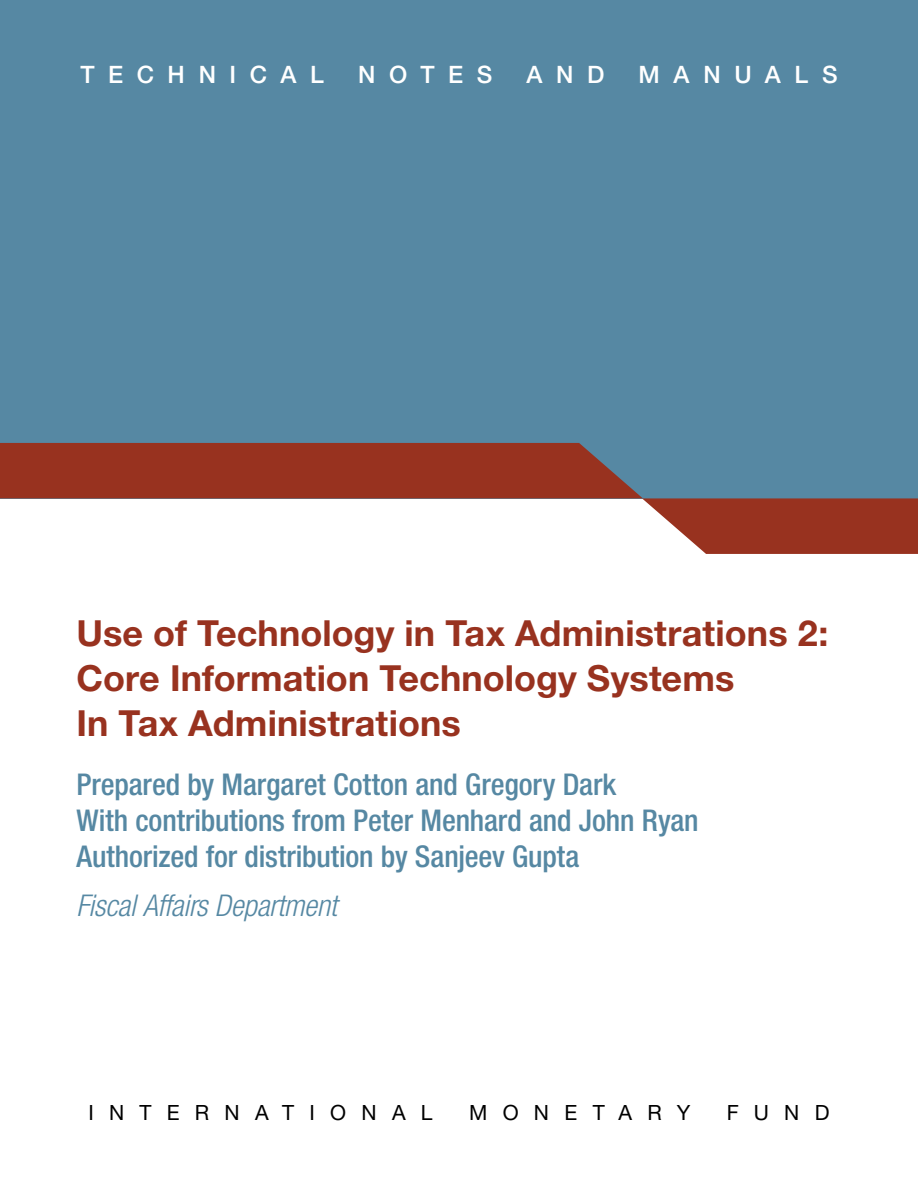
<style>
.page{position:relative;width:918px;height:1188px;background:#fff}
.page>*{position:absolute;margin:0;border:0;box-sizing:border-box;transform-origin:0 0}
.t1{font:700 36px/45px "Helvetica Neue LT Std";color:#98321f}
.t2{font:500 condensed 30px/36px "Helvetica Neue LT Std";letter-spacing:-.005em;color:#5688a3}
.t3{font:italic 300 condensed 30px "Helvetica Neue LT Std";letter-spacing:-.01em;color:#5688a3}
.t4{font:500 24px "Helvetica Neue LT Std";letter-spacing:.57em;color:#fff}
.t5{font:21px "Helvetica Neue LT Std";letter-spacing:.725em;color:#000}
</style>
<div class="page">
<div style="left:0;top:0;width:918px;height:499px;background:#5688a3"></div>
<svg style="left:0;top:443px;width:918px;height:111px"></svg>
<p class="t4" style="left:80px;top:60px;width:245px">TECHNICAL</p>
<p class="t4" style="left:358px;top:60px;width:136px">NOTES</p>
<p class="t4" style="left:526px;top:60px;width:80px">AND</p>
<p class="t4" style="left:638px;top:60px;width:201px">MANUALS</p>
<p class="t1" style="left:76px;top:610px;width:753px">Use of Technology in Tax Administrations 2:<br>Core Information Technology Systems<br>In Tax Administrations</p>
<p class="t2" style="left:76px;top:766px;width:624px">Prepared by Margaret Cotton and Gregory Dark<br>With contributions from Peter Menhard and John Ryan<br>Authorized for distribution by Sanjeev Gupta</p>
<p class="t3" style="left:76px;top:889px;width:262px">Fiscal Affairs Department</p>
<p class="t5" style="left:88px;top:1100px;width:346px">INTERNATIONAL</p>
<p class="t5" style="left:469px;top:1100px;width:223px">MONETARY</p>
<p class="t5" style="left:727px;top:1100px;width:104px">FUND</p>
</div>
